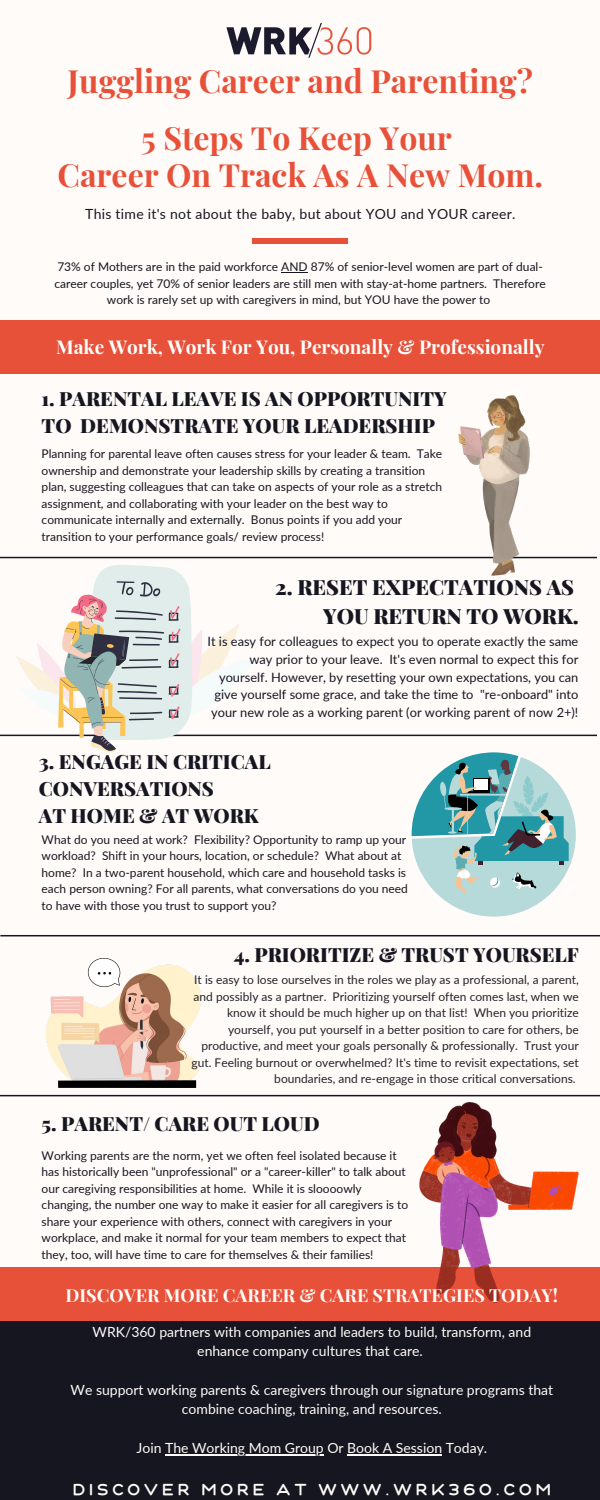
<style>
.page{position:relative;width:600px;height:1500px;background:#fffbf9}
.page>*{position:absolute;margin:0;border:0;box-sizing:border-box;transform-origin:0 0}
.t1{font:700 32px "Playfair Display";color:#e85139}
.t2{font:900 21px "Playfair Display";color:#161620}
.t3{font:900 19.7px/27px "Playfair Display";color:#161620}
.t4{font:700 19px "Playfair Display";color:#fff}
.t5{font:700 18px "Playfair Display";color:#fffbf9}
.t6{font:16px "Fun City Level 2 Basic";color:#fffbf9}
.t7{font:14px/19.3px "Lato";color:#fffbf9;text-align:center}
.t8{font:14px "Lato";letter-spacing:.02em;color:#161620}
.t9{font:12.8px/17.6px "Lato";color:#161620;text-align:right}
.t10{font:12px/16.5px "Lato";color:#161620}
.t11{font:12px/16.5px "Lato";color:#232329;text-align:right}
</style>
<div class="page">
<div style="left:0;top:320px;width:600px;height:54px;background:#e85139"></div>
<div style="left:0;top:1303px;width:600px;height:197px;background:#161620"></div>
<div style="left:0;top:1267px;width:600px;height:54px;background:#e85139"></div>
<div style="left:253px;top:239px;width:95px;height:5px;background:#e85139"></div>
<img style="left:226px;top:23px;width:146px;height:35px">
<hr style="left:0;top:557px;width:597px;height:1px;background:#161620">
<img style="left:458px;top:396px;width:71px;height:180px">
<hr style="left:0;top:735px;width:597px;height:1px;background:#161620">
<hr style="left:0;top:1095px;width:600px;height:1px;background:#161620">
<hr style="left:0;top:935px;width:600px;height:1px;background:#161620">
<svg style="left:16px;top:565px;width:240px;height:188px"></svg>
<svg style="left:412px;top:752px;width:164px;height:165px"></svg>
<img style="left:47px;top:958px;width:153px;height:129px">
<img style="left:419px;top:1102px;width:160px;height:201px">
<svg style="left:281px;top:272px;width:27px;height:1px"></svg>
<hr style="left:165px;top:1454px;width:159px;height:1px;background:#fffbf9">
<hr style="left:347px;top:1454px;width:95px;height:1px;background:#fffbf9">
<p class="t1" style="left:68px;top:58px;width:467px">Juggling Career and Parenting?</p>
<p class="t1" style="left:141px;top:116px;width:312px">5 Steps To Keep Your</p>
<p class="t1" style="left:58px;top:152px;width:487px">Career On Track As A New Mom.</p>
<p class="t8" style="left:85px;top:205px;width:432px">This time it's not about the baby, but about YOU and YOUR career.</p>
<p class="t10" style="left:54px;top:258px;width:493px;text-align:center">73% of Mothers are in the paid workforce AND 87% of senior-level women are part of dual&shy;career couples, yet 70% of senior leaders are still men with stay-at-home partners. Therefore work is rarely set up with caregivers in mind, but YOU have the power to</p>
<p class="t4" style="left:56px;top:334px;width:490px">Make Work, Work For You, Personally &amp; Professionally</p>
<p class="t3" style="left:42px;top:384px;width:407px">1. PARENTAL LEAVE IS AN OPPORTUNITY<br>TO DEMONSTRATE YOUR LEADERSHIP</p>
<p class="t10" style="left:42px;top:445px;width:402px">Planning for parental leave often causes stress for your leader &amp; team. Take ownership and demonstrate your leadership skills by creating a transition plan, suggesting colleagues that can take on aspects of your role as a stretch assignment, and collaborating with your leader on the best way to communicate internally and externally. Bonus points if you add your transition to your performance goals/ review process!</p>
<p class="t2" style="left:275px;top:572px;width:300px">2. RESET EXPECTATIONS AS</p>
<p class="t2" style="left:323px;top:601px;width:257px">YOU RETURN TO WORK.</p>
<p class="t9" style="left:208px;top:633px;width:372px">It is easy for colleagues to expect you to operate exactly the same way prior to your leave. It's even normal to expect this for yourself. However, by resetting your own expectations, you can give yourself some grace, and take the time to "re-onboard" into your new role as a working parent (or working parent of now 2+)!</p>
<p class="t3" style="left:39px;top:747px;width:233px">3. ENGAGE IN CRITICAL</p>
<p class="t3" style="left:39px;top:774px;width:177px">CONVERSATIONS</p>
<p class="t3" style="left:39px;top:801px;width:221px">AT HOME &amp; AT WORK</p>
<p class="t10" style="left:42px;top:831px;width:368px">What do you need at work? Flexibility? Opportunity to ramp up your workload? Shift in your hours, location, or schedule? What about at home? In a two-parent household, which care and household tasks is each person owning? For all parents, what conversations do you need to have with those you trust to support you?</p>
<p class="t3" style="left:234px;top:940px;width:347px">4. PRIORITIZE &amp; TRUST YOURSELF</p>
<p class="t11" style="left:191px;top:971px;width:389px">It is easy to lose ourselves in the roles we play as a professional, a parent, and possibly as a partner. Prioritizing yourself often comes last, when we know it should be much higher up on that list! When you prioritize yourself, you put yourself in a better position to care for others, be productive, and meet your goals personally &amp; professionally. Trust your gut. Feeling burnout or overwhelmed? It's time to revisit expectations, set boundaries, and re-engage in those critical conversations.</p>
<p class="t3" style="left:42px;top:1110px;width:280px">5. PARENT/ CARE OUT LOUD</p>
<p class="t10" style="left:42px;top:1147px;width:368px">Working parents are the norm, yet we often feel isolated because it has historically been "unprofessional" or a "career-killer" to talk about our caregiving responsibilities at home. While it is sloooowly changing, the number one way to make it easier for all caregivers is to share your experience with others, connect with caregivers in your workplace, and make it normal for your team members to expect that they, too, will have time to care for themselves &amp; their families!</p>
<p class="t5" style="left:66px;top:1282px;width:494px">DISCOVER MORE CAREER &amp; CARE STRATEGIES TODAY!</p>
<p class="t7" style="left:93px;top:1322px;width:440px">WRK/360 partners with companies and leaders to build, transform, and enhance company cultures that care.</p>
<p class="t7" style="left:71px;top:1380px;width:484px">We support working parents &amp; caregivers through our signature programs that combine coaching, training, and resources.</p>
<p class="t7" style="left:136px;top:1438px;width:352px">Join The Working Mom Group Or Book A Session Today.</p>
<p class="t6" style="left:71px;top:1482px;width:484px">DISCOVER MORE AT WWW.WRK360.COM</p>
</div>
